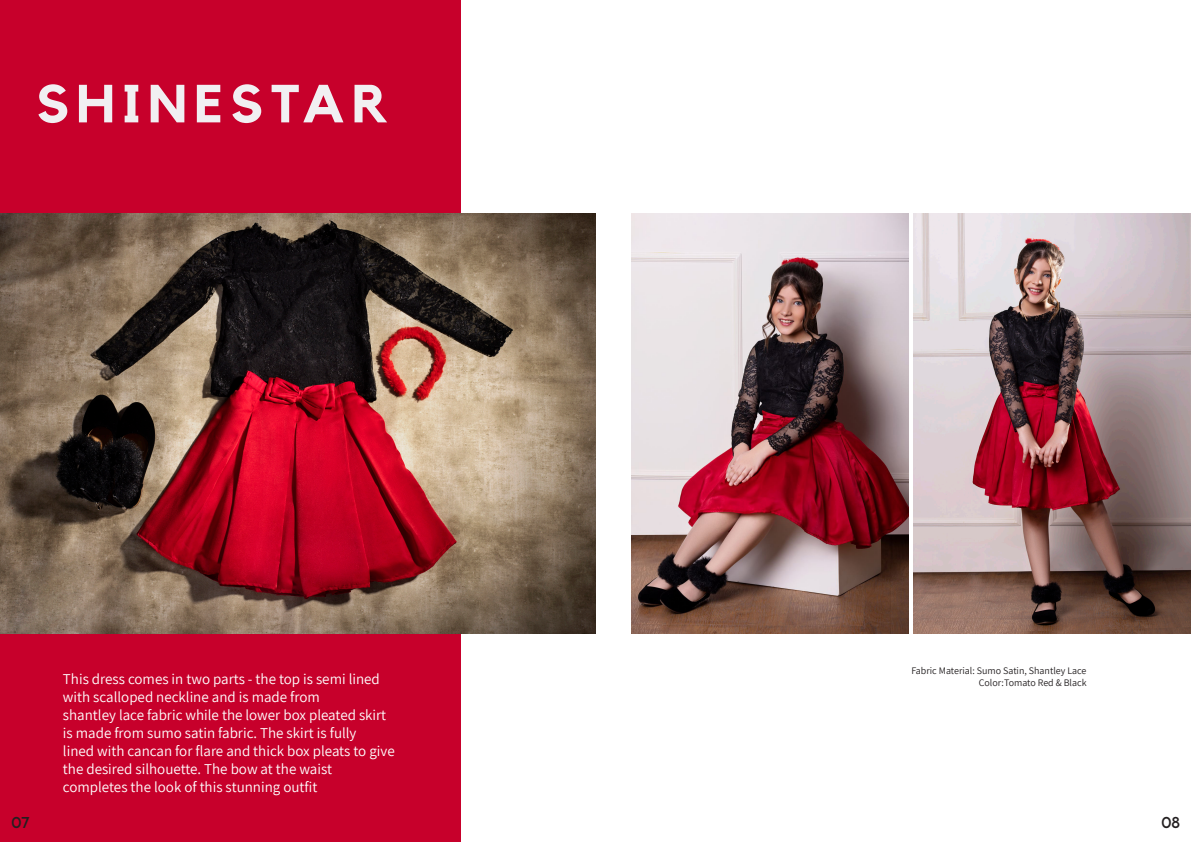
<style>
.page{position:relative;width:1191px;height:842px;background:#fff}
.page>*{position:absolute;margin:0;border:0;box-sizing:border-box;transform-origin:0 0}
.t1{font:700 53px "Kollektif";letter-spacing:.14em;color:#f1eff2}
.t2{font:15px/18px "Assistant";color:#fff}
.t3{font:14px "LEMONMILK";color:#231f20}
.t4{font:10px "Assistant";color:#231f20}
</style>
<div class="page">
<img style="left:631px;top:214px;width:277px;height:420px">
<div style="left:0;top:0;width:460px;height:842px;background:#c7002b"></div>
<img style="left:0;top:214px;width:595px;height:420px">
<img style="left:913px;top:214px;width:278px;height:420px">
<p class="t1" style="left:36px;top:73px;width:353px">SHINESTAR</p>
<p class="t3" style="left:12px;top:813px;width:20px">07</p>
<p class="t2" style="left:63px;top:670px;width:318px">This dress comes in two parts - the top is semi lined with scalloped neckline and is made from</p>
<p class="t2" style="left:63px;top:706px;width:325px">shantley lace fabric while the lower box pleated skirt is made from sumo satin fabric. The skirt is fully</p>
<p class="t2" style="left:63px;top:742px;width:333px">lined with cancan for flare and thick box pleats to give the desired silhouette. The bow at the waist</p>
<p class="t2" style="left:63px;top:778px;width:256px">completes the look of this stunning outfit</p>
<p class="t4" style="left:911px;top:664px;width:177px">Fabric Material: Sumo Satin, Shantley Lace</p>
<p class="t4" style="left:979px;top:676px;width:109px">Color:Tomato Red &amp; Black</p>
<p class="t3" style="left:1161px;top:813px;width:20px">08</p>
</div>
